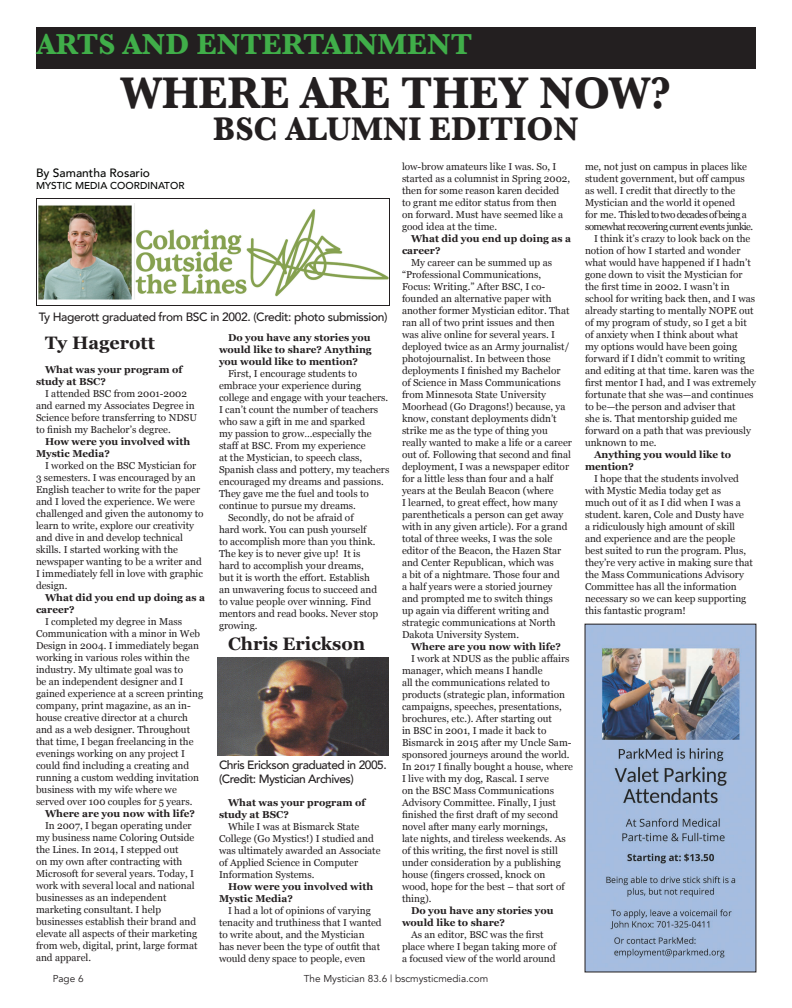
<style>
.page{position:relative;width:792px;height:1008px;background:#fff}
.page>*{position:absolute;margin:0;border:0;box-sizing:border-box;transform-origin:0 0}
.t1{font:700 46px "Baskerville";color:#231f20;scale:.95 1}
.t2{font:700 34px "Baskerville";color:#231f20;scale:.95 1}
.t3{font:700 30px "Baskerville";color:#40ae49}
.t4{font:700 18px "Georgia";color:#231f20}
.t5{font:500 12px/14px "Avenir";letter-spacing:-.04em;color:#231f20}
.t6{font:500 12px "Avenir";color:#040503}
.t7{font:10px/12px "Georgia";color:#231f20}
.t8{font:700 10px/12px "Georgia";color:#231f20}
.t9{font:10px "Avenir";color:#231f20}
.t10{font:500 10px "Avenir";color:#040503}
</style>
<div class="page">
<div style="left:36px;top:27px;width:720px;height:42px;background:#231f20"></div>
<img style="left:587px;top:626px;width:167px;height:344px">
<img style="left:38px;top:204px;width:350px;height:96px">
<div style="left:36px;top:198px;width:354px;height:108px;border:1px solid #231f20"></div>
<img style="left:218px;top:657px;width:170px;height:99px">
<p class="t3" style="left:37px;top:23px;width:437px">ARTS AND ENTERTAINMENT</p>
<p class="t1" style="left:121px;top:61px;width:581px">WHERE ARE THEY NOW?</p>
<p class="t2" style="left:213px;top:106px;width:386px">BSC ALUMNI EDITION</p>
<p class="t6" style="left:36px;top:163px;width:116px">By Samantha Rosario</p>
<p class="t10" style="left:36px;top:177px;width:150px">MYSTIC MEDIA COORDINATOR</p>
<p class="t5" style="left:39px;top:309px;width:350px">Ty Hagerott graduated from BSC in 2002. (Credit: photo submission)</p>
<p class="t4" style="left:45px;top:329px;width:111px">Ty Hagerott</p>
<p class="t8" style="left:36px;top:363px;width:148px;text-indent:9px">What was your program of study at BSC?</p>
<p class="t7" style="left:36px;top:387px;width:163px;text-indent:9px">I attended BSC from 2001-2002 and earned my Associates Degree in Science before transferring to NDSU to finish my Bachelor’s degree.</p>
<p class="t8" style="left:36px;top:435px;width:156px;text-indent:9px">How were you involved with<br>Mystic Media?</p>
<p class="t7" style="left:36px;top:459px;width:169px;text-indent:9px">I worked on the BSC Mystician for 3 semesters. I was encouraged by an English teacher to write for the paper and I loved the experience. We were challenged and given the autonomy to learn to write, explore our creativity and dive in and develop technical skills. I started working with the newspaper wanting to be a writer and I immediately fell in love with graphic design.</p>
<p class="t8" style="left:36px;top:591px;width:171px;text-indent:9px">What did you end up doing as a career?</p>
<p class="t7" style="left:36px;top:615px;width:169px;text-indent:9px">I completed my degree in Mass Communication with a minor in Web Design in 2004. I immediately began working in various roles within the industry. My ultimate goal was to<br>be an independent designer and I gained experience at a screen printing company, print magazine, as an in&shy;house creative director at a church and as a web designer. Throughout that time, I began freelancing in the evenings working on any project I could find including a creating and running a custom wedding invitation business with my wife where we served over 100 couples for 5 years.</p>
<p class="t8" style="left:45px;top:807px;width:151px">Where are you now with life?</p>
<p class="t7" style="left:36px;top:819px;width:163px;text-indent:9px">In 2007, I began operating under my business name Coloring Outside the Lines. In 2014, I stepped out<br>on my own after contracting with<br>Microsoft for several years. Today, I work with several local and national businesses as an independent marketing consultant. I help businesses establish their brand and elevate all aspects of their marketing from web, digital, print, large format and apparel.</p>
<p class="t8" style="left:219px;top:331px;width:154px;text-align:justify;text-indent:9px">Do you have any stories you would like to share? Anything you would like to mention?</p>
<p class="t7" style="left:219px;top:367px;width:172px;text-indent:9px">First, I encourage students to embrace your experience during college and engage with your teachers.<br>I can’t count the number of teachers who saw a gift in me and sparked<br>my passion to grow…especially the staff at BSC. From my experience<br>at the Mystician, to speech class, Spanish class and pottery, my teachers encouraged my dreams and passions.<br>They gave me the fuel and tools to continue to pursue my dreams.</p>
<p class="t7" style="left:219px;top:511px;width:161px;text-indent:9px">Secondly, do not be afraid of<br>hard work. You can push yourself<br>to accomplish more than you think.<br>The key is to never give up! It is hard to accomplish your dreams, but it is worth the effort. Establish an unwavering focus to succeed and to value people over winning. Find mentors and read books. Never stop growing.</p>
<p class="t4" style="left:228px;top:630px;width:139px">Chris Erickson</p>
<p class="t5" style="left:219px;top:757px;width:169px">Chris Erickson graduated in 2005. (Credit: Mystician Archives)</p>
<p class="t8" style="left:219px;top:796px;width:148px;text-indent:9px">What was your program of study at BSC?</p>
<p class="t7" style="left:219px;top:820px;width:163px;text-indent:9px">While I was at Bismarck State<br>College (Go Mystics!) I studied and was ultimately awarded an Associate of Applied Science in Computer<br>Information Systems.</p>
<p class="t8" style="left:219px;top:880px;width:156px;text-indent:9px">How were you involved with<br>Mystic Media?</p>
<p class="t7" style="left:219px;top:904px;width:164px;text-indent:9px">I had a lot of opinions of varying tenacity and truthiness that I wanted to write about, and the Mystician has never been the type of outfit that would deny space to people, even</p>
<p class="t7" style="left:402px;top:160px;width:170px">low-brow amateurs like I was. So, I started as a columnist in Spring 2002, then for some reason karen decided to grant me editor status from then on forward. Must have seemed like a good idea at the time.</p>
<p class="t8" style="left:402px;top:232px;width:171px;text-indent:9px">What did you end up doing as a career?</p>
<p class="t7" style="left:402px;top:256px;width:171px;text-indent:9px">My career can be summed up as “Professional Communications, Focus: Writing.” After BSC, I co&shy;founded an alternative paper with another former Mystician editor. That ran all of two print issues and then was alive online for several years. I deployed twice as an Army journalist/ photojournalist. In between those deployments I finished my Bachelor<br>of Science in Mass Communications from Minnesota State University Moorhead (Go Dragons!) because, ya know, constant deployments didn’t strike me as the type of thing you really wanted to make a life or a career out of. Following that second and final deployment, I was a newspaper editor for a little less than four and a half years at the Beulah Beacon (where<br>I learned, to great effect, how many parentheticals a person can get away with in any given article). For a grand total of three weeks, I was the sole editor of the Beacon, the Hazen Star and Center Republican, which was<br>a bit of a nightmare. Those four and<br>a half years were a storied journey<br>and prompted me to switch things<br>up again via different writing and strategic communications at North Dakota University System.</p>
<p class="t8" style="left:411px;top:640px;width:151px">Where are you now with life?</p>
<p class="t7" style="left:402px;top:652px;width:172px;text-indent:9px">I work at NDUS as the public affairs manager, which means I handle<br>all the communications related to products (strategic plan, information campaigns, speeches, presentations, brochures, etc.). After starting out<br>in BSC in 2001, I made it back to Bismarck in 2015 after my Uncle Sam&shy;sponsored journeys around the world.<br>In 2017 I finally bought a house, where I live with my dog, Rascal. I serve<br>on the BSC Mass Communications Advisory Committee. Finally, I just finished the first draft of my second novel after many early mornings,<br>late nights, and tireless weekends. As of this writing, the first novel is still under consideration by a publishing house (fingers crossed, knock on wood, hope for the best – that sort of thing).</p>
<p class="t8" style="left:402px;top:904px;width:153px;text-indent:9px">Do you have any stories you would like to share?</p>
<p class="t7" style="left:402px;top:928px;width:156px;text-align:center">As an editor, BSC was the first place where I began taking more of a focused view of the world around</p>
<p class="t9" style="left:53px;top:973px;width:32px">Page 6</p>
<p class="t9" style="left:304px;top:973px;width:186px">The Mystician 83.6 | bscmysticmedia.com</p>
<p class="t7" style="left:585px;top:160px;width:170px">me, not just on campus in places like student government, but off campus as well. I credit that directly to the Mystician and the world it opened<br>for me. This led to two decades of being a somewhat recovering current events junkie.</p>
<p class="t7" style="left:585px;top:232px;width:172px;text-indent:9px">I think it’s crazy to look back on the notion of how I started and wonder what would have happened if I hadn’t gone down to visit the Mystician for the first time in 2002. I wasn’t in school for writing back then, and I was already starting to mentally NOPE out of my program of study, so I get a bit of anxiety when I think about what<br>my options would have been going forward if I didn’t commit to writing and editing at that time. karen was the first mentor I had, and I was extremely fortunate that she was—and continues to be—the person and adviser that<br>she is. That mentorship guided me forward on a path that was previously unknown to me.</p>
<p class="t8" style="left:585px;top:448px;width:148px;text-indent:9px">Anything you would like to mention?</p>
<p class="t7" style="left:585px;top:472px;width:169px;text-indent:9px">I hope that the students involved with Mystic Media today get as<br>much out of it as I did when I was a student. karen, Cole and Dusty have<br>a ridiculously high amount of skill and experience and are the people best suited to run the program. Plus, they’re very active in making sure that the Mass Communications Advisory Committee has all the information necessary so we can keep supporting this fantastic program!</p>
</div>
